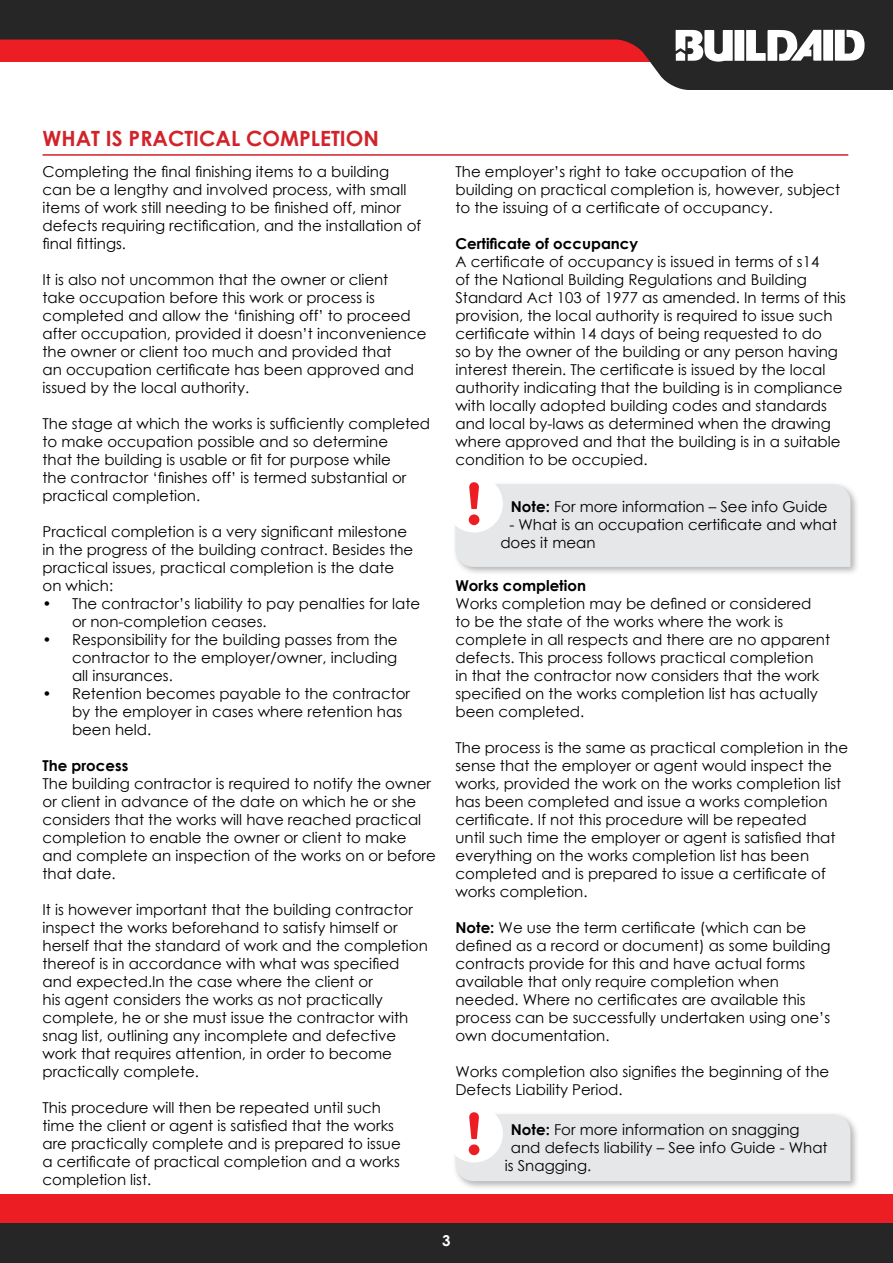
<style>
.page{position:relative;width:893px;height:1263px;background:#fff}
.page>*{position:absolute;margin:0;border:0;box-sizing:border-box;transform-origin:0 0}
.t1{font:700 21px "Century Gothic";color:#d2232a}
.t2{font:15px/18px "Century Gothic";color:#000}
.t3{font:700 15px "Century Gothic";color:#000}
.t4{font:700 15px "Century Gothic";color:#fff}
.s1{font-weight:700}
</style>
<div class="page">
<hr style="left:43px;top:154px;width:805px;height:2px;background:#d2232a">
<div style="left:452px;top:481px;width:408px;height:95px;background:#000;opacity:.3"></div>
<div style="left:445px;top:475px;width:58px;height:57px;background:#fff;border-radius:50%"></div>
<svg style="left:455px;top:481px;width:395px;height:86px;background:#e8e7e8"></svg>
<div style="left:469px;top:514px;width:10px;height:11px;background:#ed1d24;border-radius:50%"></div>
<div style="left:452px;top:1111px;width:408px;height:80px;background:#000;opacity:.3"></div>
<div style="left:445px;top:1105px;width:58px;height:57px;background:#fff;border-radius:50%"></div>
<svg style="left:455px;top:1111px;width:395px;height:70px;background:#e8e7e8"></svg>
<div style="left:469px;top:1144px;width:10px;height:11px;background:#ed1d24;border-radius:50%"></div>
<div style="left:0;top:1194px;width:893px;height:55px;background:#ed1d24"></div>
<div style="left:0;top:1223px;width:893px;height:40px;background:#262626"></div>
<svg style="left:1px;top:0;width:892px;height:90px;fill:#262626"></svg>
<svg style="left:676px;top:30px;width:189px;height:32px"></svg>
<img style="left:0;top:0;width:1px;height:1263px">
<h1 class="t1" style="left:43px;top:122px;width:338px">WHAT IS PRACTICAL COMPLETION</h1>
<p class="t2" style="left:43px;top:162px;width:380px">Completing the final finishing items to a building can be a lengthy and involved process, with small items of work still needing to be finished off, minor defects requiring rectification, and the installation of final fittings.</p>
<p class="t2" style="left:43px;top:270px;width:385px">It is also not uncommon that the owner or client<br>take occupation before this work or process is completed and allow the ‘finishing off’ to proceed after occupation, provided it doesn’t inconvenience the owner or client too much and provided that<br>an occupation certificate has been approved and issued by the local authority.</p>
<p class="t2" style="left:43px;top:414px;width:389px">The stage at which the works is sufficiently completed to make occupation possible and so determine<br>that the building is usable or fit for purpose while<br>the contractor ‘finishes off’ is termed substantial or practical completion.</p>
<p class="t2" style="left:43px;top:522px;width:372px">Practical completion is a very significant milestone in the progress of the building contract. Besides the practical issues, practical completion is the date on which:</p>
<p class="t2" style="left:72px;top:594px;width:350px;text-indent:-29px">• The contractor’s liability to pay penalties for late or non-completion ceases.</p>
<p class="t2" style="left:72px;top:630px;width:327px;text-align:justify;text-indent:-29px">• Responsibility for the building passes from the contractor to the employer/owner, including all insurances.</p>
<p class="t2" style="left:72px;top:684px;width:340px;text-indent:-29px">• Retention becomes payable to the contractor by the employer in cases where retention has been held.</p>
<p class="t3" style="left:43px;top:754px;width:87px">The process</p>
<p class="t2" style="left:43px;top:774px;width:395px">The building contractor is required to notify the owner or client in advance of the date on which he or she considers that the works will have reached practical completion to enable the owner or client to make and complete an inspection of the works on or before that date.</p>
<p class="t2" style="left:43px;top:900px;width:387px">It is however important that the building contractor inspect the works beforehand to satisfy himself or herself that the standard of work and the completion thereof is in accordance with what was specified and expected.In the case where the client or<br>his agent considers the works as not practically complete, he or she must issue the contractor with snag list, outlining any incomplete and defective work that requires attention, in order to become practically complete.</p>
<p class="t2" style="left:43px;top:1098px;width:360px">This procedure will then be repeated until such time the client or agent is satisfied that the works are practically complete and is prepared to issue a certificate of practical completion and a works completion list.</p>
<p class="t2" style="left:455px;top:162px;width:386px">The employer’s right to take occupation of the building on practical completion is, however, subject to the issuing of a certificate of occupancy.</p>
<p class="t3" style="left:455px;top:232px;width:184px">Certificate of occupancy</p>
<p class="t2" style="left:455px;top:252px;width:392px">A certificate of occupancy is issued in terms of s14<br>of the National Building Regulations and Building Standard Act 103 of 1977 as amended. In terms of this provision, the local authority is required to issue such certificate within 14 days of being requested to do<br>so by the owner of the building or any person having interest therein. The certificate is issued by the local authority indicating that the building is in compliance with locally adopted building codes and standards and local by-laws as determined when the drawing where approved and that the building is in a suitable condition to be occupied.</p>
<p class="t2" style="left:511px;top:497px;width:318px"><span class="s1">Note:</span> For more information – See info Guide</p>
<p class="t2" style="left:500px;top:515px;width:338px;text-indent:9px">- What is an occupation certificate and what does it mean</p>
<p class="t3" style="left:455px;top:574px;width:132px">Works completion</p>
<p class="t2" style="left:455px;top:594px;width:376px">Works completion may be defined or considered<br>to be the state of the works where the work is complete in all respects and there are no apparent defects. This process follows practical completion<br>in that the contractor now considers that the work specified on the works completion list has actually been completed.</p>
<p class="t2" style="left:455px;top:738px;width:394px">The process is the same as practical completion in the sense that the employer or agent would inspect the works, provided the work on the works completion list has been completed and issue a works completion certificate. If not this procedure will be repeated<br>until such time the employer or agent is satisfied that everything on the works completion list has been completed and is prepared to issue a certificate of works completion.</p>
<p class="t2" style="left:455px;top:918px;width:376px"><span class="s1">Note:</span> We use the term certificate (which can be defined as a record or document) as some building contracts provide for this and have actual forms available that only require completion when needed. Where no certificates are available this process can be successfully undertaken using one’s own documentation.</p>
<p class="t2" style="left:455px;top:1062px;width:375px">Works completion also signifies the beginning of the<br>Defects Liability Period.</p>
<p class="t2" style="left:511px;top:1120px;width:290px"><span class="s1">Note:</span> For more information on snagging</p>
<p class="t2" style="left:511px;top:1138px;width:318px">and defects liability – See info Guide - What</p>
<p class="t2" style="left:505px;top:1156px;width:88px">is Snagging.</p>
<p class="t4" style="left:442px;top:1229px;width:10px">3</p>
</div>
